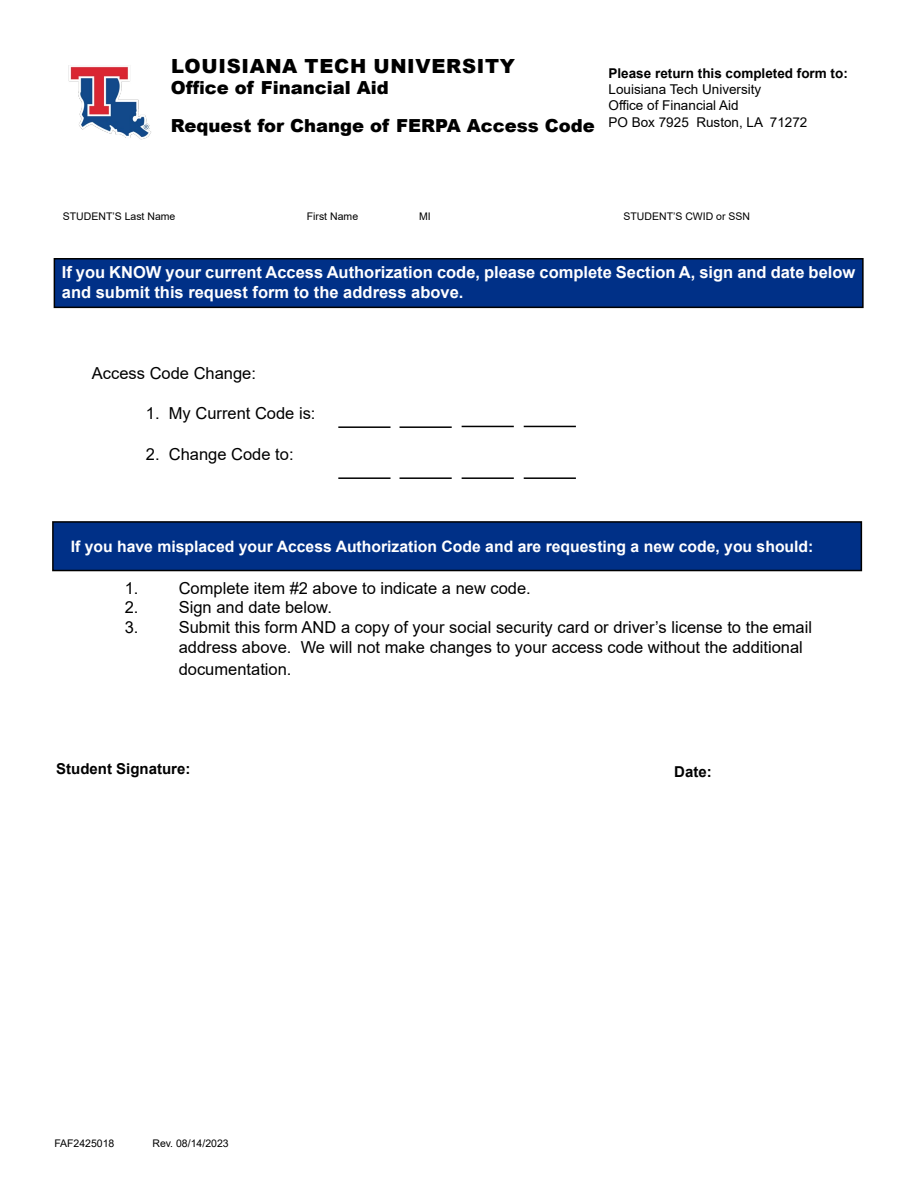
<style>
.page{position:relative;width:918px;height:1188px;background:#fff}
.page>*{position:absolute;margin:0;border:0;box-sizing:border-box;transform-origin:0 0}
.t1{font:900 19.5px "Arial";letter-spacing:.035em;color:#000}
.t2{font:900 18px "Arial";color:#000}
.t3{font:16.5px "Arial";color:#000}
.t4{font:700 16.5px/19.8px "Arial";color:#fff}
.t5{font:700 15.75px "Arial";color:#fff}
.t6{font:700 15px "Arial";color:#000}
.t7{font:13.5px/16.2px "Arial";color:#000}
.t8{font:700 13.5px "Arial";color:#000}
.t9{font:10.5px "Arial";color:#000}
</style>
<div class="page">
<img style="left:68px;top:65px;width:83px;height:75px">
<div style="left:53px;top:522px;width:808px;height:49px;background:#003087"></div>
<div style="left:52px;top:521px;width:810px;height:50px;border:2px solid #000"></div>
<div style="left:54px;top:259px;width:809px;height:48px;background:#003087"></div>
<div style="left:54px;top:258px;width:810px;height:50px;border:2px solid #000"></div>
<hr style="left:338px;top:477px;width:53px;height:2px;background:#000">
<hr style="left:338px;top:426px;width:53px;height:2px;background:#000">
<hr style="left:400px;top:426px;width:52px;height:2px;background:#000">
<hr style="left:462px;top:426px;width:52px;height:1px;background:#000">
<hr style="left:524px;top:426px;width:52px;height:1px;background:#000">
<hr style="left:400px;top:477px;width:52px;height:2px;background:#000">
<hr style="left:462px;top:477px;width:52px;height:2px;background:#000">
<hr style="left:524px;top:477px;width:52px;height:2px;background:#000">
<p class="t1" style="left:171px;top:52px;width:345px">LOUISIANA TECH UNIVERSITY</p>
<p class="t2" style="left:171px;top:75px;width:220px">Office of Financial Aid</p>
<p class="t8" style="left:609px;top:64px;width:241px">Please return this completed form to:</p>
<p class="t7" style="left:609px;top:81px;width:154px">Louisiana Tech University<br>Office of Financial Aid</p>
<p class="t2" style="left:171px;top:113px;width:638px">Request for Change of FERPA Access Code <sup>PO</sup> <sup>Box</sup> <sup>7925</sup> <sup>Ruston,</sup> <sup>LA</sup> <sup>71272</sup></p>
<p class="t9" style="left:63px;top:209px;width:114px">STUDENT’S Last Name</p>
<p class="t9" style="left:307px;top:209px;width:53px">First Name</p>
<p class="t9" style="left:419px;top:209px;width:13px">MI</p>
<p class="t9" style="left:624px;top:209px;width:128px">STUDENT’S CWID or SSN</p>
<p class="t4" style="left:62px;top:263px;width:795px">If you KNOW your current Access Authorization code, please complete Section A, sign and date below and submit this request form to the address above.</p>
<p class="t3" style="left:92px;top:362px;width:166px">Access Code Change:</p>
<p class="t3" style="left:146px;top:402px;width:171px">1. My Current Code is:</p>
<p class="t3" style="left:146px;top:443px;width:149px">2. Change Code to:</p>
<p class="t5" style="left:71px;top:536px;width:744px">If you have misplaced your Access Authorization Code and are requesting a new code, you should:</p>
<p class="t3" style="left:125px;top:576px;width:15px">1.</p>
<p class="t3" style="left:179px;top:576px;width:354px">Complete item #2 above to indicate a new code.</p>
<p class="t3" style="left:125px;top:596px;width:15px">2.</p>
<p class="t3" style="left:179px;top:596px;width:155px">Sign and date below.</p>
<p class="t3" style="left:125px;top:616px;width:15px">3.</p>
<p class="t3" style="left:179px;top:616px;width:635px">Submit this form AND a copy of your social security card or driver’s license to the email</p>
<p class="t3" style="left:179px;top:636px;width:626px">address above. We will not make changes to your access code without the additional</p>
<p class="t3" style="left:179px;top:657px;width:114px">documentation.</p>
<p class="t6" style="left:56px;top:758px;width:136px">Student Signature:</p>
<p class="t6" style="left:674px;top:762px;width:39px">Date:</p>
<p class="t9" style="left:54px;top:1136px;width:62px">FAF2425018</p>
<p class="t9" style="left:152px;top:1136px;width:78px">Rev. 08/14/2023</p>
</div>
